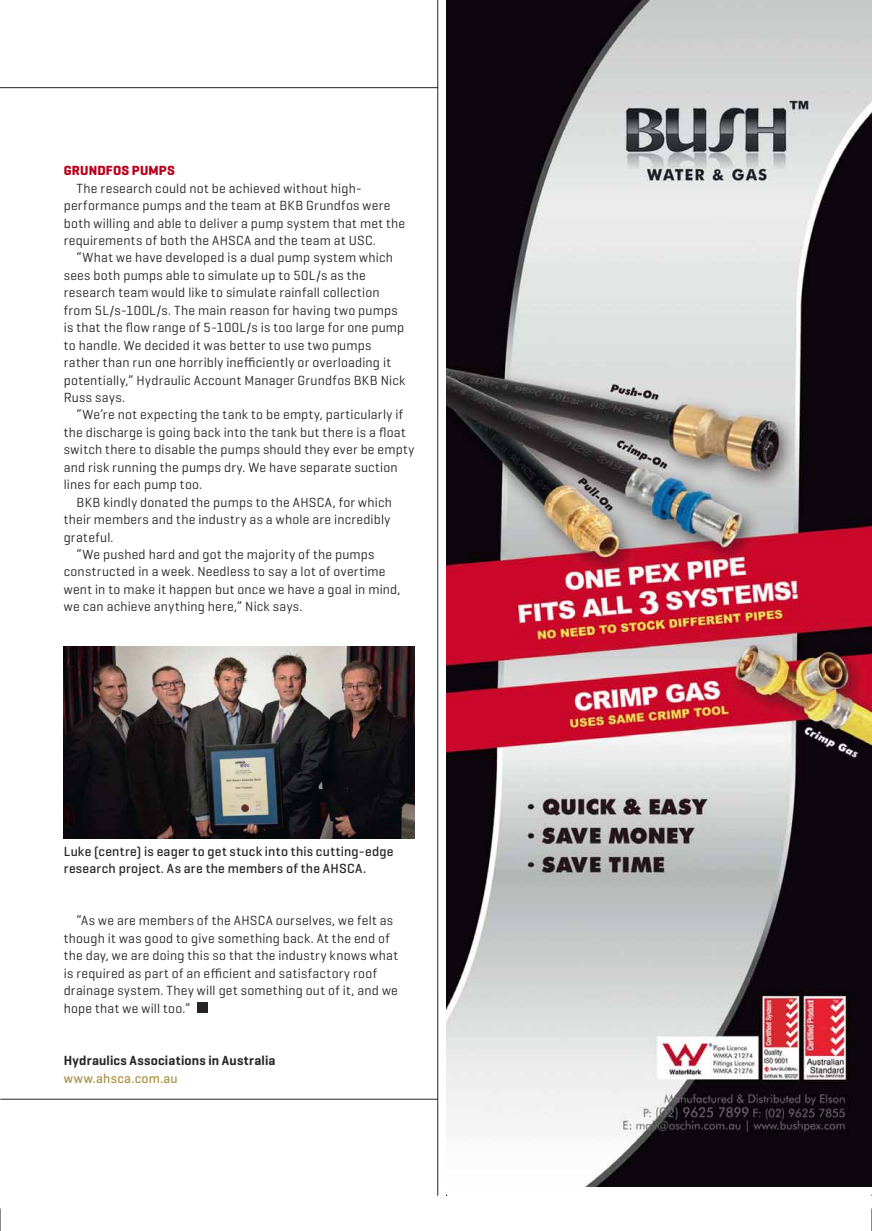
<style>
.page{position:relative;width:872px;height:1231px;background:#fff}
.page>*{position:absolute;margin:0;border:0;box-sizing:border-box;transform-origin:0 0}
.t1{font:13.5px/17.4px "Geogrotesque";letter-spacing:.015em;color:#282425}
.t2{font:500 13.5px/17.4px "Geogrotesque";letter-spacing:.02em;color:#282425}
.t3{font:600 13.5px "Geogrotesque";letter-spacing:.015em;color:#282425}
.t4{font:500 13.5px "Geogrotesque";letter-spacing:.02em;color:#ac9046}
.t5{font:700 13.5px "Geogrotesque";letter-spacing:.01em;color:#b7001c}
</style>
<div class="page">
<hr style="left:0;top:87px;width:438px;height:1px;background:#282425">
<hr style="left:0;top:1098px;width:438px;height:1px;background:#282425">
<div style="left:197px;top:1001px;width:10px;height:11px;background:#282425"></div>
<img style="left:64px;top:646px;width:351px;height:192px">
<hr style="left:437px;top:0;width:1px;height:1195px;background:#282425">
<img style="left:446px;top:0;width:426px;height:1185px">
<svg style="left:0;top:1208px;width:1px;height:22px"></svg>
<svg style="left:871px;top:1208px;width:1px;height:22px"></svg>
<p class="t5" style="left:64px;top:163px;width:113px">GRUNDFOS PUMPS</p>
<p class="t1" style="left:64px;top:180px;width:343px;text-indent:13px">The research could not be achieved without high&shy;performance pumps and the team at BKB Grundfos were both willing and able to deliver a pump system that met the requirements of both the AHSCA and the team at USC.</p>
<p class="t1" style="left:64px;top:250px;width:343px;text-indent:13px">“What we have developed is a dual pump system which sees both pumps able to simulate up to 50L/s as the research team would like to simulate rainfall collection from 5L/s-100L/s. The main reason for having two pumps is that the flow range of 5-100L/s is too large for one pump to handle. We decided it was better to use two pumps rather than run one horribly inefficiently or overloading it potentially,” Hydraulic Account Manager Grundfos BKB Nick Russ says.</p>
<p class="t1" style="left:77px;top:407px;width:328px">“We’re not expecting the tank to be empty, particularly if</p>
<p class="t1" style="left:64px;top:424px;width:343px">the discharge is going back into the tank but there is a float</p>
<p class="t1" style="left:64px;top:442px;width:352px">switch there to disable the pumps should they ever be empty</p>
<p class="t1" style="left:64px;top:459px;width:335px">and risk running the pumps dry. We have separate suction</p>
<p class="t1" style="left:64px;top:476px;width:140px">lines for each pump too.</p>
<p class="t1" style="left:77px;top:494px;width:317px">BKB kindly donated the pumps to the AHSCA, for which</p>
<p class="t1" style="left:64px;top:511px;width:328px">their members and the industry as a whole are incredibly</p>
<p class="t1" style="left:64px;top:529px;width:51px">grateful.</p>
<p class="t1" style="left:77px;top:546px;width:299px">“We pushed hard and got the majority of the pumps</p>
<p class="t1" style="left:64px;top:564px;width:323px">constructed in a week. Needless to say a lot of overtime</p>
<p class="t1" style="left:64px;top:581px;width:338px">went in to make it happen but once we have a goal in mind,</p>
<p class="t1" style="left:64px;top:598px;width:240px">we can achieve anything here,” Nick says.</p>
<p class="t2" style="left:64px;top:843px;width:331px">Luke (centre) is eager to get stuck into this cutting-edge research project. As are the members of the AHSCA.</p>
<p class="t1" style="left:64px;top:912px;width:336px;text-indent:13px">“As we are members of the AHSCA ourselves, we felt as though it was good to give something back. At the end of the day, we are doing this so that the industry knows what is required as part of an efficient and satisfactory roof drainage system. They will get something out of it, and we hope that we will too.”</p>
<p class="t3" style="left:64px;top:1054px;width:213px">Hydraulics Associations in Australia</p>
<p class="t4" style="left:64px;top:1071px;width:115px">www.ahsca.com.au</p>
</div>
